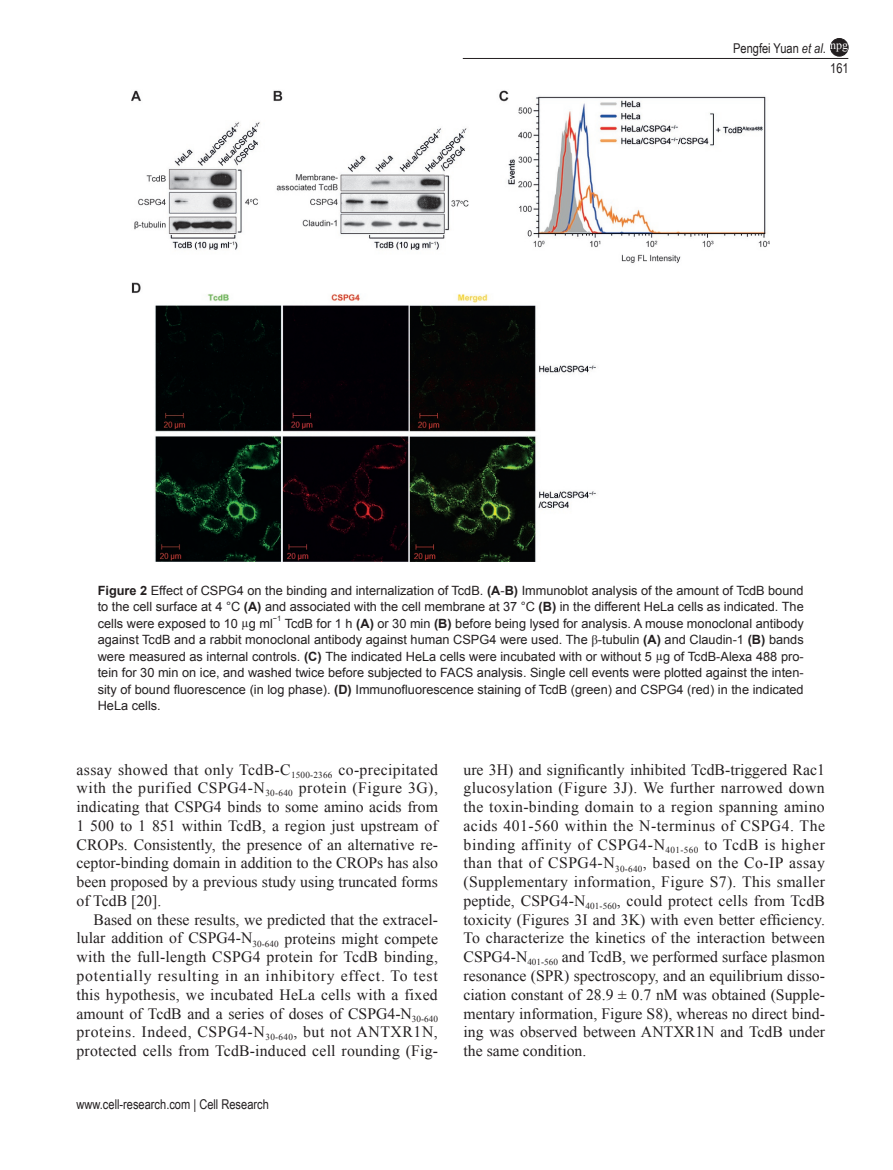
<style>
.page{position:relative;width:893px;height:1170px;background:#fff}
.page>*{position:absolute;margin:0;border:0;box-sizing:border-box;transform-origin:0 0}
.t1{font:15.75px/18.8px "Times New Roman";color:#231f20;text-align:justify}
.t2{font:13.5px "Arial Narrow";color:#231f20}
.t3{font:12.75px/16.5px "Arial";color:#231f20;text-align:justify}
.t4{font:12px "Times New Roman";color:#fff}
.t5{font:7.5px "Arial";color:#231f20}
.s1{font-style:italic}
.s2{font-weight:700}
.s3{font-family:"Times New Roman"}
</style>
<div class="page">
<hr style="left:463px;top:58px;width:385px;height:1px;background:#231f20">
<div style="left:830px;top:38px;width:18px;height:18px;background:#231f20;border-radius:50%"></div>
<div style="left:830px;top:38px;width:18px;height:18px;border:1px solid #231f20;border-radius:50%"></div>
<img style="left:132px;top:90px;width:638px;height:472px">
<p class="t2" style="left:733px;top:39px;width:94px">Pengfei Yuan <span class="s1">et al</span>.</p>
<p class="t4" style="left:830px;top:37px;width:19px">npg</p>
<p class="t2" style="left:830px;top:58px;width:20px">161</p>
<p class="t3" style="left:98px;top:582px;width:707px"><span class="s2">Figure 2</span> Effect of CSPG4 on the binding and internalization of TcdB. <span class="s2">(A</span>-<span class="s2">B)</span> Immunoblot analysis of the amount of TcdB bound to the cell surface at 4 °C <span class="s2">(A)</span> and associated with the cell membrane at 37 °C <span class="s2">(B)</span> in the different HeLa cells as indicated. The cells were exposed to 10 <span class="s3">µ</span>g ml</p>
<p class="t5" style="left:273px;top:613px;width:10px">−1</p>
<p class="t3" style="left:98px;top:615px;width:708px;text-indent:187px">TcdB for 1 h <span class="s2">(A)</span> or 30 min <span class="s2">(B)</span> before being lysed for analysis. A mouse monoclonal antibody against TcdB and a rabbit monoclonal antibody against human CSPG4 were used. The <span class="s3">β</span>-tubulin <span class="s2">(A)</span> and Claudin-1 <span class="s2">(B)</span> bands were measured as internal controls. <span class="s2">(C)</span> The indicated HeLa cells were incubated with or without 5 <span class="s3">µ</span>g of TcdB-Alexa 488 pro&shy;tein for 30 min on ice, and washed twice before subjected to FACS analysis. Single cell events were plotted against the inten&shy;sity of bound fluorescence (in log phase). <span class="s2">(D)</span> Immunofluorescence staining of TcdB (green) and CSPG4 (red) in the indicated HeLa cells.</p>
<p class="t1" style="left:77px;top:759px;width:363px">assay showed that only TcdB-C<sub>1500-2366</sub> co-precipitated with the purified CSPG4-N<sub>30-640</sub> protein (Figure 3G), indicating that CSPG4 binds to some amino acids from 1 500 to 1 851 within TcdB, a region just upstream of CROPs. Consistently, the presence of an alternative re&shy;ceptor-binding domain in addition to the CROPs has also been proposed by a previous study using truncated forms of TcdB [20].</p>
<p class="t1" style="left:77px;top:909px;width:363px;text-indent:17px">Based on these results, we predicted that the extracel&shy;lular addition of CSPG4-N<sub>30-640</sub> proteins might compete with the full-length CSPG4 protein for TcdB binding, potentially resulting in an inhibitory effect. To test this hypothesis, we incubated HeLa cells with a fixed amount of TcdB and a series of doses of CSPG4-N<sub>30-640 </sub>proteins. Indeed, CSPG4-N<sub>30-640</sub>, but not ANTXR1N, protected cells from TcdB-induced cell rounding (Fig-</p>
<p class="t2" style="left:77px;top:1094px;width:194px">www.cell-research.com | Cell Research</p>
<p class="t1" style="left:463px;top:759px;width:363px">ure 3H) and significantly inhibited TcdB-triggered Rac1 glucosylation (Figure 3J). We further narrowed down the toxin-binding domain to a region spanning amino acids 401-560 within the N-terminus of CSPG4. The binding affinity of CSPG4-N<sub>401-560</sub> to TcdB is higher than that of CSPG4-N<sub>30-640</sub>, based on the Co-IP assay (Supplementary information, Figure S7). This smaller peptide, CSPG4-N<sub>401-560</sub>, could protect cells from TcdB toxicity (Figures 3I and 3K) with even better efficiency.<br>To characterize the kinetics of the interaction between CSPG4-N<sub>401-560</sub> and TcdB, we performed surface plasmon resonance (SPR) spectroscopy, and an equilibrium disso&shy;ciation constant of 28.9 ± 0.7 nM was obtained (Supple&shy;mentary information, Figure S8), whereas no direct bind&shy;ing was observed between ANTXR1N and TcdB under the same condition.</p>
</div>
